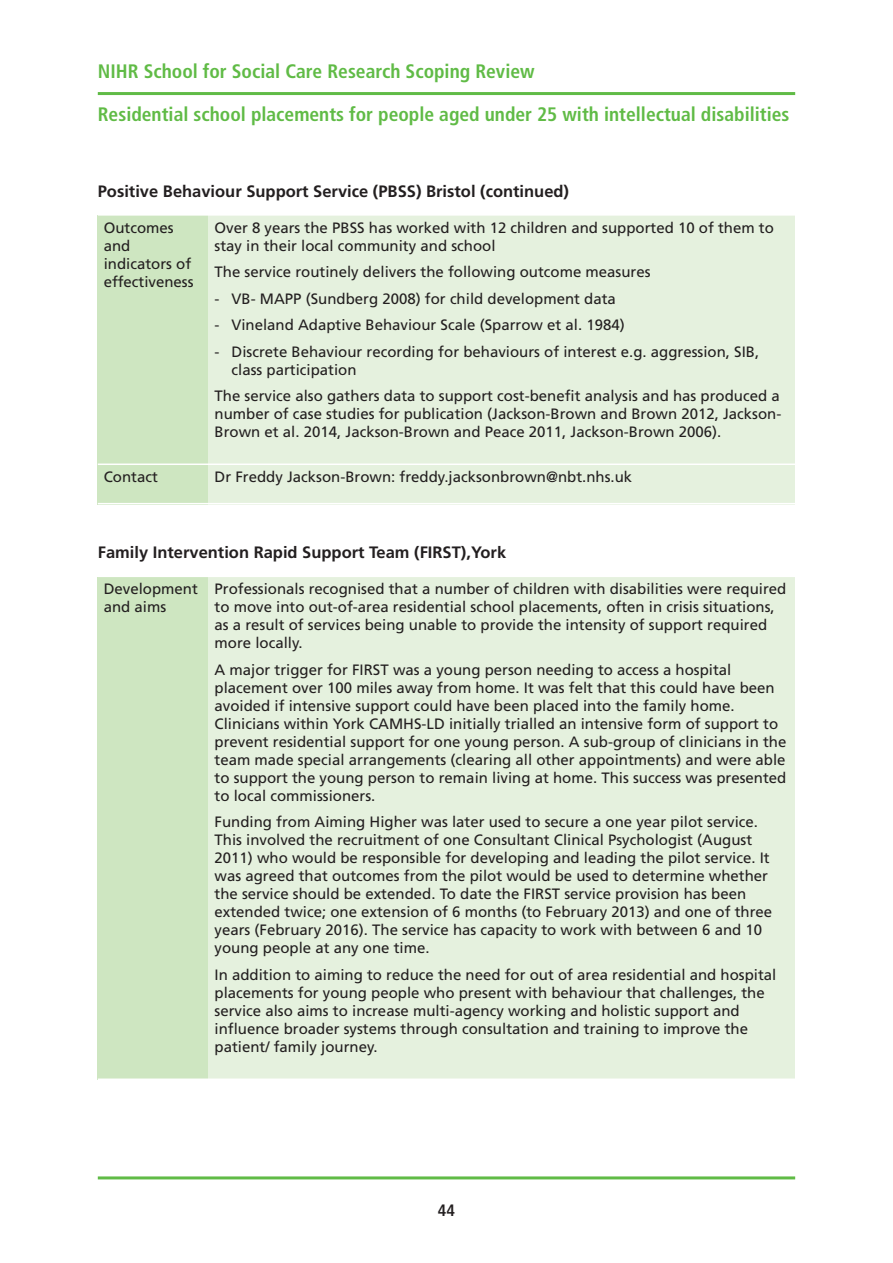
<style>
.page{position:relative;width:893px;height:1263px;background:#fff}
.page>*{position:absolute;margin:0;border:0;box-sizing:border-box;transform-origin:0 0}
.t1{font:700 condensed 19.5px/42.5px "Frutiger";color:#60bb46}
.t2{font:700 16.5px "Frutiger";color:#231f20}
.t3{font:700 condensed 16.5px "Frutiger";color:#231f20}
.t4{font:15px/18px "Frutiger";color:#231f20}
</style>
<div class="page">
<hr style="left:98px;top:92px;width:697px;height:3px;background:#60bb46">
<hr style="left:98px;top:1176px;width:697px;height:3px;background:#60bb46">
<div style="left:98px;top:215px;width:111px;height:249px;background:#cee6c1"></div>
<div style="left:209px;top:215px;width:586px;height:249px;background:#e5f1de"></div>
<div style="left:98px;top:464px;width:111px;height:40px;background:#cee6c1"></div>
<div style="left:209px;top:464px;width:586px;height:40px;background:#e5f1de"></div>
<hr style="left:98px;top:214px;width:697px;height:2px;background:#fff">
<hr style="left:98px;top:463px;width:697px;height:2px;background:#fff">
<hr style="left:98px;top:503px;width:697px;height:1px;background:#fff">
<div style="left:98px;top:576px;width:111px;height:504px;background:#cee6c1"></div>
<div style="left:209px;top:576px;width:586px;height:504px;background:#e5f1de"></div>
<hr style="left:98px;top:576px;width:697px;height:1px;background:#fff">
<hr style="left:98px;top:1078px;width:697px;height:2px;background:#fff">
<h1 class="t1" style="left:98px;top:52px;width:693px">NIHR School for Social Care Research Scoping Review<br>Residential school placements for people aged under 25 with intellectual disabilities</h1>
<p class="t2" style="left:98px;top:184px;width:473px">Positive Behaviour Support Service (PBSS) Bristol (continued)</p>
<p class="t4" style="left:104px;top:220px;width:91px">Outcomes and indicators of effectiveness</p>
<p class="t4" style="left:215px;top:220px;width:561px">Over 8 years the PBSS has worked with 12 children and supported 10 of them to stay in their local community and school</p>
<p class="t4" style="left:215px;top:264px;width:437px">The service routinely delivers the following outcome measures</p>
<p class="t4" style="left:215px;top:291px;width:403px">- VB- MAPP (Sundberg 2008) for child development data</p>
<p class="t4" style="left:215px;top:317px;width:412px">- Vineland Adaptive Behaviour Scale (Sparrow et al. 1984)</p>
<p class="t4" style="left:232px;top:344px;width:529px;text-indent:-17px">- Discrete Behaviour recording for behaviours of interest e.g. aggression, SIB, class participation</p>
<p class="t4" style="left:215px;top:388px;width:568px;text-align:justify">The service also gathers data to support cost-benefit analysis and has produced a number of case studies for publication (Jackson-Brown and Brown 2012, Jackson-Brown et al. 2014, Jackson-Brown and Peace 2011, Jackson-Brown 2006).</p>
<p class="t4" style="left:104px;top:469px;width:56px">Contact</p>
<p class="t4" style="left:215px;top:469px;width:419px">Dr Freddy Jackson-Brown: freddy.jacksonbrown@nbt.nhs.uk</p>
<p class="t2" style="left:98px;top:546px;width:410px">Family Intervention Rapid Support Team (FIRST),York</p>
<p class="t4" style="left:104px;top:581px;width:96px">Development and aims</p>
<p class="t4" style="left:215px;top:581px;width:573px">Professionals recognised that a number of children with disabilities were required to move into out-of-area residential school placements, often in crisis situations, as a result of services being unable to provide the intensity of support required more locally.</p>
<p class="t4" style="left:215px;top:662px;width:573px">A major trigger for FIRST was a young person needing to access a hospital placement over 100 miles away from home. It was felt that this could have been avoided if intensive support could have been placed into the family home.<br>Clinicians within York CAMHS-LD initially trialled an intensive form of support to prevent residential support for one young person. A sub-group of clinicians in the team made special arrangements (clearing all other appointments) and were able to support the young person to remain living at home. This success was presented to local commissioners.</p>
<p class="t4" style="left:215px;top:814px;width:559px">Funding from Aiming Higher was later used to secure a one year pilot service.<br>This involved the recruitment of one Consultant Clinical Psychologist (August 2011) who would be responsible for developing and leading the pilot service. It was agreed that outcomes from the pilot would be used to determine whether the service should be extended. To date the FIRST service provision has been extended twice; one extension of 6 months (to February 2013) and one of three years (February 2016). The service has capacity to work with between 6 and 10 young people at any one time.</p>
<p class="t4" style="left:215px;top:967px;width:563px">In addition to aiming to reduce the need for out of area residential and hospital placements for young people who present with behaviour that challenges, the service also aims to increase multi-agency working and holistic support and influence broader systems through consultation and training to improve the patient/ family journey.</p>
<p class="t3" style="left:438px;top:1203px;width:19px">44</p>
</div>
